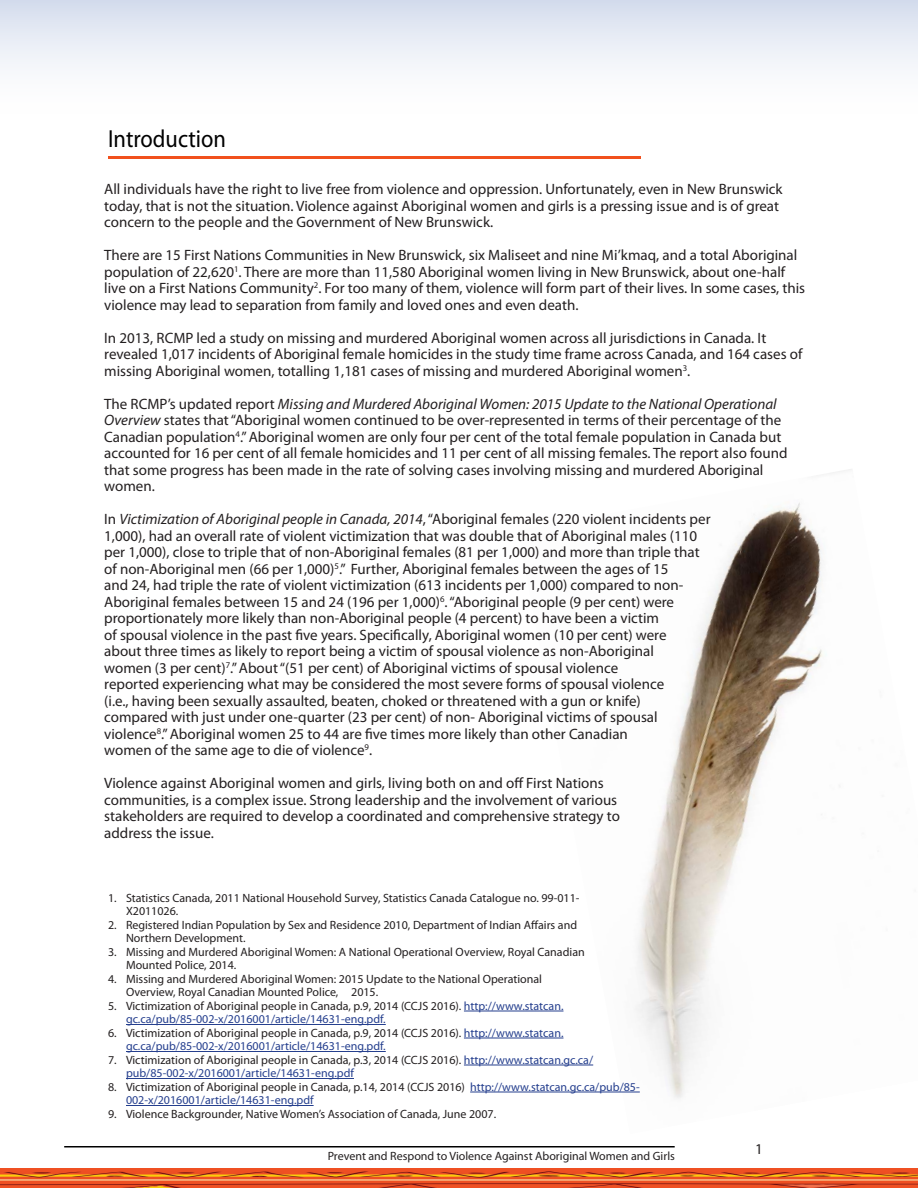
<style>
.page{position:relative;width:918px;height:1188px;background:#fff}
.page>*{position:absolute;margin:0;border:0;box-sizing:border-box;transform-origin:0 0}
.Chapter_Title{font:24.75px "Myriad Pro";color:#000;scale:.91 1}
.t1{font:15px/16.5px "Myriad Pro";color:#231f20}
.t2{font:12px/13.5px "Myriad Pro";color:#231f20}
.t3{font:12px/13.5px "Myriad Pro";color:#253f8e}
.s1{font-style:italic}
.s2{color:#231f20}
</style>
<div class="page">
<div style="left:0;top:0;width:918px;height:117px;background:linear-gradient(to bottom,#d8dfee,#fff)"></div>
<img style="left:518px;top:469px;width:334px;height:630px">
<hr style="left:64px;top:1146px;width:611px;height:2px;background:#000">
<svg style="left:0;top:1168px;width:918px;height:20px;background:#e35d27"></svg>
<hr style="left:108px;top:156px;width:533px;height:3px;background:#f1501c">
<hr style="left:464px;top:1011px;width:99px;height:1px;background:#253f8e">
<hr style="left:126px;top:1024px;width:260px;height:1px;background:#253f8e">
<hr style="left:464px;top:1038px;width:99px;height:1px;background:#253f8e">
<hr style="left:126px;top:1051px;width:260px;height:1px;background:#253f8e">
<hr style="left:464px;top:1065px;width:129px;height:1px;background:#253f8e">
<hr style="left:126px;top:1078px;width:228px;height:1px;background:#253f8e">
<hr style="left:470px;top:1092px;width:170px;height:1px;background:#253f8e">
<hr style="left:126px;top:1105px;width:188px;height:1px;background:#253f8e">
<p class="Chapter_Title" style="left:108px;top:124px;width:131px">Introduction</p>
<p class="t1" style="left:104px;top:181px;width:680px">All individuals have the right to live free from violence and oppression. Unfortunately, even in New Brunswick today, that is not the situation. Violence against Aboriginal women and girls is a pressing issue and is of great concern to the people and the Government of New Brunswick.</p>
<p class="t1" style="left:104px;top:247px;width:703px">There are 15 First Nations Communities in New Brunswick, six Maliseet and nine Mi’kmaq, and a total Aboriginal population of 22,620<sup>1</sup>. There are more than 11,580 Aboriginal women living in New Brunswick, about one-half live on a First Nations Community<sup>2</sup>. For too many of them, violence will form part of their lives. In some cases, this violence may lead to separation from family and loved ones and even death.</p>
<p class="t1" style="left:104px;top:329px;width:700px">In 2013, RCMP led a study on missing and murdered Aboriginal women across all jurisdictions in Canada. It revealed 1,017 incidents of Aboriginal female homicides in the study time frame across Canada, and 164 cases of missing Aboriginal women, totalling 1,181 cases of missing and murdered Aboriginal women<sup>3</sup>.</p>
<p class="t1" style="left:104px;top:395px;width:685px">The RCMP’s updated report <span class="s1">Missing and Murdered Aboriginal Women: 2015 Update to the National Operational Overview</span> states that “Aboriginal women continued to be over-represented in terms of their percentage of the Canadian population<sup>4</sup>.” Aboriginal women are only four per cent of the total female population in Canada but accounted for 16 per cent of all female homicides and 11 per cent of all missing females. The report also found that some progress has been made in the rate of solving cases involving missing and murdered Aboriginal women.</p>
<p class="t1" style="left:104px;top:511px;width:608px">In <span class="s1">Victimization of Aboriginal people in Canada, 2014</span>, “Aboriginal females (220 violent incidents per 1,000), had an overall rate of violent victimization that was double that of Aboriginal males (110 per 1,000), close to triple that of non-Aboriginal females (81 per 1,000) and more than triple that of non-Aboriginal men (66 per 1,000)<sup>5</sup>.” Further, Aboriginal females between the ages of 15<br>and 24, had triple the rate of violent victimization (613 incidents per 1,000) compared to non-Aboriginal females between 15 and 24 (196 per 1,000)<sup>6</sup>. “Aboriginal people (9 per cent) were proportionately more likely than non-Aboriginal people (4 percent) to have been a victim<br>of spousal violence in the past five years. Specifically, Aboriginal women (10 per cent) were<br>about three times as likely to report being a victim of spousal violence as non-Aboriginal<br>women (3 per cent)<sup>7</sup>.” About “(51 per cent) of Aboriginal victims of spousal violence<br>reported experiencing what may be considered the most severe forms of spousal violence<br>(i.e., having been sexually assaulted, beaten, choked or threatened with a gun or knife)<br>compared with just under one-quarter (23 per cent) of non- Aboriginal victims of spousal violence<sup>8</sup>.” Aboriginal women 25 to 44 are five times more likely than other Canadian<br>women of the same age to die of violence<sup>9</sup>.</p>
<p class="t1" style="left:104px;top:775px;width:517px">Violence against Aboriginal women and girls, living both on and off First Nations communities, is a complex issue. Strong leadership and the involvement of various stakeholders are required to develop a coordinated and comprehensive strategy to address the issue.</p>
<p class="t2" style="left:126px;top:891px;width:455px;text-indent:-18px">1. Statistics Canada, 2011 National Household Survey, Statistics Canada Catalogue no. 99-011-<br>X2011026.</p>
<p class="t2" style="left:126px;top:918px;width:453px;text-indent:-18px">2. Registered Indian Population by Sex and Residence 2010, Department of Indian Affairs and<br>Northern Development.</p>
<p class="t2" style="left:126px;top:945px;width:460px;text-indent:-18px">3. Missing and Murdered Aboriginal Women: A National Operational Overview, Royal Canadian<br>Mounted Police, 2014.</p>
<p class="t2" style="left:126px;top:972px;width:418px;text-indent:-18px">4. Missing and Murdered Aboriginal Women: 2015 Update to the National Operational<br>Overview, Royal Canadian Mounted Police, 2015.</p>
<p class="t3" style="left:126px;top:999px;width:439px;text-indent:-18px"><span class="s2">5. Victimization of Aboriginal people in Canada, p.9, 2014 (CCJS 2016).</span> http://www.statcan. gc.ca/pub/85-002-x/2016001/article/14631-eng.pdf.</p>
<p class="t3" style="left:126px;top:1026px;width:439px;text-indent:-18px"><span class="s2">6. Victimization of Aboriginal people in Canada, p.9, 2014 (CCJS 2016).</span> http://www.statcan. gc.ca/pub/85-002-x/2016001/article/14631-eng.pdf.</p>
<p class="t3" style="left:126px;top:1053px;width:469px;text-indent:-18px"><span class="s2">7. Victimization of Aboriginal people in Canada, p.3, 2014 (CCJS 2016).</span> http://www.statcan.gc.ca/ pub/85-002-x/2016001/article/14631-eng.pdf</p>
<p class="t3" style="left:126px;top:1080px;width:515px;text-indent:-18px"><span class="s2">8. Victimization of Aboriginal people in Canada, p.14, 2014 (CCJS 2016)</span> http://www.statcan.gc.ca/pub/85-<br>002-x/2016001/article/14631-eng.pdf</p>
<p class="t2" style="left:108px;top:1107px;width:390px">9. Violence Backgrounder, Native Women’s Association of Canada, June 2007.</p>
<p class="t2" style="left:328px;top:1149px;width:349px">Prevent and Respond to Violence Against Aboriginal Women and Girls</p>
<p class="t1" style="left:755px;top:1141px;width:9px">1</p>
</div>
